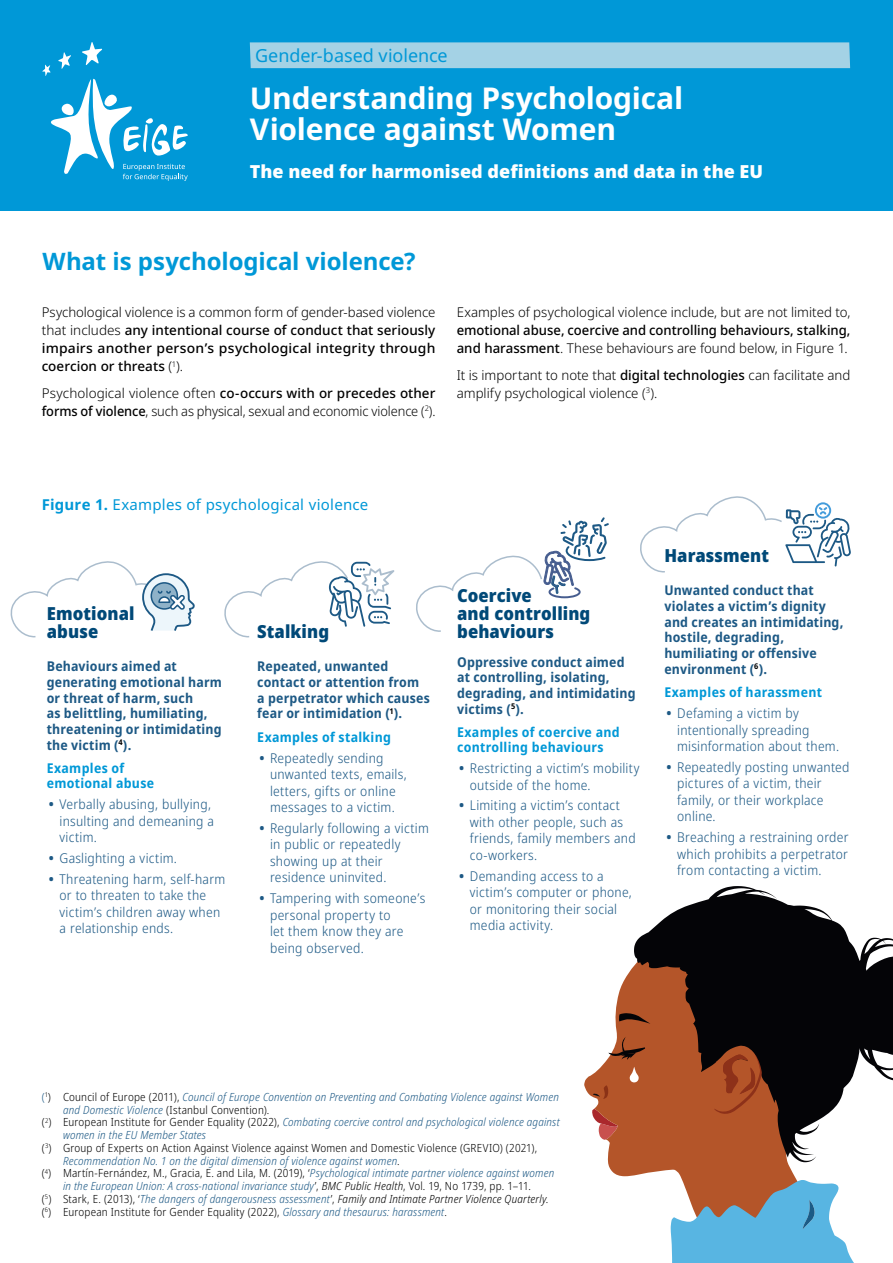
<style>
.page{position:relative;width:893px;height:1263px;background:#fff}
.page>*{position:absolute;margin:0;border:0;box-sizing:border-box;transform-origin:0 0}
.t1{font:700 30px/31.5px "Noto Sans";letter-spacing:-.005em;color:#fff}
.H2-Title_Chapter{font:700 24px "Noto Sans";letter-spacing:-.005em;color:#0098d7}
.Figure_1_-_Title_par{font:900 semi-condensed 18px/18px "Noto Sans";letter-spacing:.005em;color:#004978}
.Baseline{font:900 18px "Noto Sans";color:#fff}
.Theme{font:18px "Noto Sans";letter-spacing:-.005em;color:#0098d7}
.H3-Title_Figure{font:15px "Noto Sans";letter-spacing:.015em;color:#0098d7}
.t2{font:300 semi-condensed 13.5px/16.5px "Noto Sans";letter-spacing:.02em;color:#1d5985}
.Figure1-chapo{font:700 semi-condensed 13.5px/15.8px "Noto Sans";letter-spacing:.01em;color:#1d5985}
.Body_text{font:300 13.5px/18px "Noto Sans";color:#000}
.Body_text-2{font:500 13.5px/18px "Noto Sans";letter-spacing:.01em;color:#000;text-align:justify}
.Figure1-text{font:700 semi-condensed 13.5px/15px "Noto Sans";letter-spacing:.02em;color:#0098d7}
.Footnote{font:italic 300 semi-condensed 11.25px/12.8px "Noto Sans";letter-spacing:.015em;color:#1d5985}
.Footnote-2{font:300 semi-condensed 11.25px "Noto Sans";letter-spacing:.015em;color:#000}
.Footnote-3{font:italic 300 semi-condensed 11.25px "Noto Sans";letter-spacing:.015em;color:#000}
.s1{font-weight:300}
.s2{font-weight:500}
.s3{font-weight:700}
.s4{font-weight:700;font-stretch:normal}
.s5{font-style:normal}
.s6{font-style:normal;color:#000}
.s7{color:#000}
.s8{color:#1d5985}
.s9{font-style:italic;color:#1d5985}
</style>
<div class="page">
<div style="left:0;top:0;width:893px;height:210px;background:#0098d7"></div>
<div style="left:249px;top:42px;width:602px;height:26px;background:#a4d2e5"></div>
<svg style="left:42px;top:42px;width:146px;height:139px"></svg>
<svg style="left:584px;top:966px;width:221px;height:214px;fill:#b45529"></svg>
<svg style="left:634px;top:886px;width:259px;height:276px;fill:#040407"></svg>
<svg style="left:619px;top:1013px;width:31px;height:11px"></svg>
<svg style="left:593px;top:1085px;width:15px;height:14px"></svg>
<svg style="left:713px;top:1045px;width:49px;height:69px"></svg>
<svg style="left:670px;top:1180px;width:184px;height:82px"></svg>
<svg style="left:608px;top:1037px;width:37px;height:23px"></svg>
<svg style="left:630px;top:1067px;width:9px;height:15px"></svg>
<svg style="left:10px;top:561px;width:185px;height:77px"></svg>
<svg style="left:224px;top:561px;width:170px;height:77px"></svg>
<svg style="left:416px;top:517px;width:193px;height:115px"></svg>
<svg style="left:640px;top:496px;width:211px;height:77px"></svg>
<h1 class="Theme" style="left:255px;top:43px;width:194px">Gender-based violence</h1>
<h1 class="t1" style="left:250px;top:83px;width:435px">Understanding Psychological<br>Violence against Women</h1>
<h1 class="Baseline" style="left:250px;top:158px;width:515px">The need for harmonised definitions and data in the EU</h1>
<h2 class="H2-Title_Chapter" style="left:43px;top:244px;width:375px">What is psychological violence?</h2>
<p class="Body_text-2" style="left:42px;top:303px;width:395px"><span class="s1">Psychological violence is a common form of gender-based violence that includes</span> any intentional course of conduct that seriously impairs another person’s psychological integrity through coercion or threats <span class="s1">(</span><sup>1</sup><span class="s1">).</span></p>
<p class="Body_text" style="left:42px;top:384px;width:395px">Psychological violence often <span class="s2">co-occurs with or precedes other forms of violence</span>, such as physical, sexual and economic violence (<sup>2</sup>).</p>
<p class="Body_text" style="left:457px;top:303px;width:395px;text-align:justify">Examples of psychological violence include, but are not limited to, <span class="s2">emotional abuse, coercive and controlling behaviours, stalking, and harassment</span>. These behaviours are found below, in Figure 1.</p>
<p class="Body_text" style="left:457px;top:366px;width:395px">It is important to note that <span class="s2">digital technologies</span> can facilitate and amplify psychological violence (<sup>3</sup>).</p>
<h3 class="H3-Title_Figure" style="left:42px;top:494px;width:328px"><span class="s3">Figure 1.</span> Examples of psychological violence</h3>
<h4 class="Figure_1_-_Title_par" style="left:47px;top:605px;width:89px">Emotional abuse</h4>
<p class="Figure1-chapo" style="left:47px;top:658px;width:177px">Behaviours aimed at generating emotional harm or threat of harm, such<br>as belittling, humiliating, threatening or intimidating the victim (<sup>4</sup>).</p>
<p class="Figure1-text" style="left:47px;top:761px;width:109px">Examples of emotional abuse</p>
<p class="t2" style="left:60px;top:796px;width:156px;text-indent:-11px"><span class="s4">•</span> Verbally abusing, bullying, insulting and demeaning a victim.</p>
<p class="t2" style="left:49px;top:850px;width:130px"><span class="s4">•</span> Gaslighting a victim.</p>
<p class="t2" style="left:60px;top:871px;width:167px;text-indent:-11px"><span class="s4">•</span> Threatening harm, self-harm or to threaten to take the victim’s children away when a relationship ends.</p>
<h4 class="Figure_1_-_Title_par" style="left:257px;top:623px;width:73px">Stalking</h4>
<p class="Figure1-chapo" style="left:257px;top:659px;width:174px">Repeated, unwanted contact or attention from a perpetrator which causes fear or intimidation (<sup>1</sup>).</p>
<p class="Figure1-text" style="left:257px;top:730px;width:135px">Examples of stalking</p>
<p class="t2" style="left:270px;top:750px;width:138px;text-indent:-11px"><span class="s4">•</span> Repeatedly sending unwanted texts, emails, letters, gifts or online messages to a victim.</p>
<p class="t2" style="left:270px;top:820px;width:160px;text-indent:-11px"><span class="s4">•</span> Regularly following a victim in public or repeatedly showing up at their residence uninvited.</p>
<p class="t2" style="left:270px;top:890px;width:157px;text-indent:-11px"><span class="s4">•</span> Tampering with someone’s personal property to<br>let them know they are being observed.</p>
<h4 class="Figure_1_-_Title_par" style="left:457px;top:587px;width:135px">Coercive<br>and controlling behaviours</h4>
<p class="Figure1-chapo" style="left:457px;top:654px;width:180px">Oppressive conduct aimed at controlling, isolating, degrading, and intimidating victims (<sup>5</sup>).</p>
<p class="Figure1-text" style="left:457px;top:725px;width:164px">Examples of coercive and controlling behaviours</p>
<p class="t2" style="left:470px;top:760px;width:171px;text-indent:-11px"><span class="s4">•</span> Restricting a victim’s mobility outside of the home.</p>
<p class="t2" style="left:470px;top:798px;width:167px;text-indent:-11px"><span class="s4">•</span> Limiting a victim’s contact with other people, such as friends, family members and co-workers.</p>
<p class="t2" style="left:470px;top:868px;width:163px;text-indent:-11px"><span class="s4">•</span> Demanding access to a victim’s computer or phone, or monitoring their social media activity.</p>
<h4 class="Figure_1_-_Title_par" style="left:664px;top:547px;width:106px">Harassment</h4>
<p class="Figure1-chapo" style="left:664px;top:583px;width:181px">Unwanted conduct that violates a victim’s dignity and creates an intimidating, hostile, degrading, humiliating or offensive environment (<sup>6</sup>).</p>
<p class="Figure1-text" style="left:664px;top:685px;width:159px">Examples of harassment</p>
<p class="t2" style="left:677px;top:705px;width:163px;text-indent:-11px"><span class="s4">•</span> Defaming a victim by intentionally spreading misinformation about them.</p>
<p class="t2" style="left:677px;top:759px;width:174px;text-indent:-11px"><span class="s4">•</span> Repeatedly posting unwanted pictures of a victim, their family, or their workplace online.</p>
<p class="t2" style="left:677px;top:829px;width:173px;text-align:justify;text-indent:-11px"><span class="s4">•</span> Breaching a restraining order which prohibits a perpetrator from contacting a victim.</p>
<p class="Footnote" style="left:63px;top:1091px;width:497px;text-indent:-21px"><span class="s5">(</span><sup>1</sup><span class="s6">) Council of Europe (2011),</span> Council of Europe Convention on Preventing and Combating Violence against Women and Domestic Violence <span class="s6">(Istanbul Convention).</span></p>
<p class="Footnote" style="left:63px;top:1116px;width:498px;text-indent:-21px"><span class="s6">(</span><sup>2</sup><span class="s6">) European Institute for Gender Equality (2022),</span> Combating coercive control and psychological violence against women in the EU Member States</p>
<p class="Footnote-2" style="left:42px;top:1140px;width:497px">(<sup>3</sup>) Group of Experts on Action Against Violence against Women and Domestic Violence (GREVIO) (2021),</p>
<p class="Footnote" style="left:63px;top:1154px;width:338px">Recommendation No. 1 on the digital dimension of violence against women<span class="s6">.</span></p>
<p class="Footnote" style="left:42px;top:1167px;width:514px;text-align:center"><span class="s6">(</span><sup>4</sup><span class="s6">) Martín-Fernández, M., Gracia, E. and Lila, M. (2019), ‘</span>Psychological intimate partner violence against women in the European Union: A cross-national invariance study<span class="s6">’,</span> <span class="s7">BMC Public Health</span><span class="s6">, Vol. 19, No 1739, pp. 1–11.</span></p>
<p class="Footnote-3" style="left:42px;top:1191px;width:508px"><span class="s5">(</span><sup>5</sup><span class="s5">) Stark, E. (2013), ‘</span><span class="s8">The dangers of dangerousness assessment</span><span class="s5">’,</span> Family and Intimate Partner Violence Quarterly<span class="s5">.</span></p>
<p class="Footnote-2" style="left:42px;top:1204px;width:407px">(<sup>6</sup>) European Institute for Gender Equality (2022), <span class="s9">Glossary and thesaurus: harassment</span>.</p>
</div>
